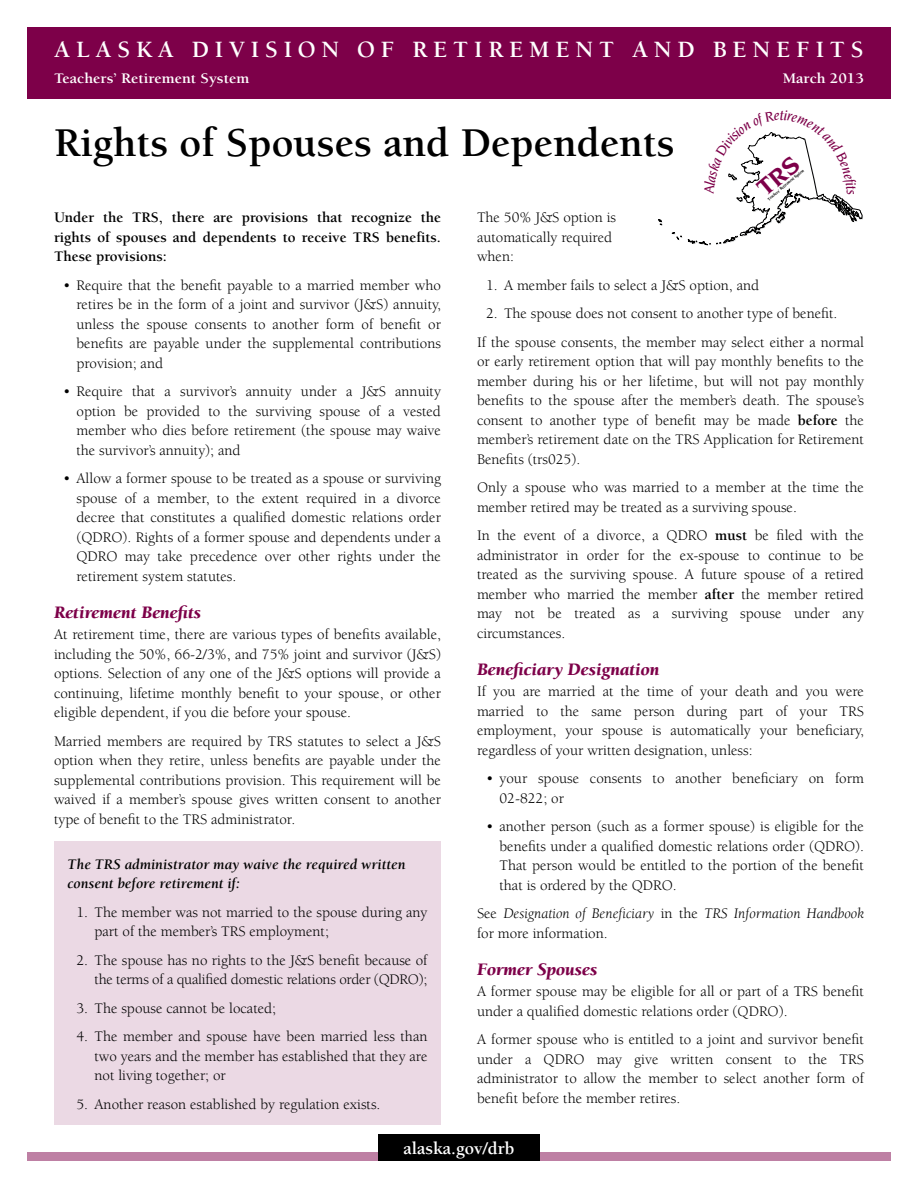
<style>
.page{position:relative;width:918px;height:1188px;background:#fff}
.page>*{position:absolute;margin:0;border:0;box-sizing:border-box;transform-origin:0 0}
.t1{font:700 42px "Berkeley Std";color:#000}
.t2{font:700 24px "Berkeley Std";letter-spacing:.24em;color:#fff}
.t3{font:italic 900 18px "Berkeley Std";color:#7d0049}
.t4{font:700 18px "Berkeley Std";color:#fff}
.t5{font:15px/19.5px "Berkeley Std";color:#000;text-align:justify}
.t6{font:700 15px/19.5px "Berkeley Std";color:#000;text-align:justify}
.t7{font:italic 15px/19.5px "Berkeley Std";color:#000}
.t8{font:italic 700 15px/19.5px "Berkeley Std";color:#000}
.t9{font:700 15px "Berkeley Std";color:#fff;scale:1.06 1}
.t10{font:italic 700 4.2px "Novarese";color:#000;scale:.9 1}
.s1{font-weight:700}
.s2{font-style:normal}
</style>
<div class="page">
<div style="left:27px;top:27px;width:864px;height:72px;background:#7d0049"></div>
<div style="left:27px;top:1152px;width:864px;height:9px;background:#be80a4"></div>
<div style="left:378px;top:1134px;width:162px;height:27px;background:#000"></div>
<svg style="left:658px;top:219px;width:5px;height:7px"></svg>
<div style="left:54px;top:842px;width:387px;height:283px;background:#ebd9e4"></div>
<svg style="left:672px;top:132px;width:191px;height:114px"></svg>
<h2 class="t2" style="left:54px;top:37px;width:811px">Ala ska Division of Retir ement a nd Benefits</h2>
<p class="t9" style="left:54px;top:70px;width:186px">Teachers’ Retirement System</p>
<p class="t9" style="left:783px;top:70px;width:78px">March 2013</p>
<h1 class="t1" style="left:54px;top:120px;width:622px">Rights of Spouses and Dependents</h1>
<p class="t10" style="left:767px;top:198px;width:53px;rotate:-40deg">Teachers’ Retirement System</p>
<p class="t6" style="left:54px;top:208px;width:389px">Under the TRS, there are provisions that recognize the rights of spouses and dependents to receive TRS benefits.<br>These provisions:</p>
<p class="t5" style="left:76px;top:275px;width:366px;text-indent:-14px">• Require that the benefit payable to a married member who retires be in the form of a joint and survivor (J&amp;S) annuity, unless the spouse consents to another form of benefit or benefits are payable under the supplemental contributions provision; and</p>
<p class="t5" style="left:76px;top:382px;width:366px;text-indent:-14px">• Require that a survivor’s annuity under a J&amp;S annuity option be provided to the surviving spouse of a vested member who dies before retirement (the spouse may waive the survivor’s annuity); and</p>
<p class="t5" style="left:76px;top:469px;width:366px;text-indent:-14px">• Allow a former spouse to be treated as a spouse or surviving spouse of a member, to the extent required in a divorce decree that constitutes a qualified domestic relations order (QDRO). Rights of a former spouse and dependents under a QDRO may take precedence over other rights under the retirement system statutes.</p>
<p class="t3" style="left:54px;top:603px;width:149px">Retirement Benefits</p>
<p class="t5" style="left:54px;top:625px;width:389px">At retirement time, there are various types of benefits available, including the 50%, 66-2/3%, and 75% joint and survivor (J&amp;S) options. Selection of any one of the J&amp;S options will provide a continuing, lifetime monthly benefit to your spouse, or other eligible dependent, if you die before your spouse.</p>
<p class="t5" style="left:54px;top:731px;width:389px">Married members are required by TRS statutes to select a J&amp;S option when they retire, unless benefits are payable under the supplemental contributions provision. This requirement will be waived if a member’s spouse gives written consent to another type of benefit to the TRS administrator.</p>
<p class="t8" style="left:68px;top:854px;width:340px">The TRS administrator may waive the required written consent before retirement if:</p>
<p class="t5" style="left:94px;top:902px;width:334px;text-indent:-18px">1. The member was not married to the spouse during any part of the member’s TRS employment;</p>
<p class="t5" style="left:76px;top:950px;width:353px;text-align:right">2. The spouse has no rights to the J&amp;S benefit because of the terms of a qualified domestic relations order (QDRO);</p>
<p class="t5" style="left:76px;top:998px;width:201px">3. The spouse cannot be located;</p>
<p class="t5" style="left:94px;top:1027px;width:334px;text-indent:-18px">4. The member and spouse have been married less than two years and the member has established that they are not living together; or</p>
<p class="t5" style="left:76px;top:1094px;width:306px">5. Another reason established by regulation exists.</p>
<p class="t5" style="left:477px;top:208px;width:141px;text-align:left">The 50% J&amp;S option is automatically required when:</p>
<p class="t5" style="left:486px;top:275px;width:275px">1. A member fails to select a J&amp;S option, and</p>
<p class="t5" style="left:477px;top:299px;width:388px;line-height:28.5px;text-indent:9px">2. The spouse does not consent to another type of benefit.<br>If the spouse consents, the member may select either a normal</p>
<p class="t5" style="left:477px;top:352px;width:389px">or early retirement option that will pay monthly benefits to the member during his or her lifetime, but will not pay monthly benefits to the spouse after the member’s death. The spouse’s consent to another type of benefit may be made <span class="s1">before</span> the member’s retirement date on the TRS Application for Retirement Benefits (trs025).</p>
<p class="t5" style="left:477px;top:478px;width:389px">Only a spouse who was married to a member at the time the member retired may be treated as a surviving spouse.</p>
<p class="t5" style="left:477px;top:526px;width:389px">In the event of a divorce, a QDRO <span class="s1">must</span> be filed with the administrator in order for the ex-spouse to continue to be treated as the surviving spouse. A future spouse of a retired member who married the member <span class="s1">after</span> the member retired may not be treated as a surviving spouse under any circumstances.</p>
<p class="t3" style="left:477px;top:660px;width:184px">Beneficiary Designation</p>
<p class="t5" style="left:477px;top:682px;width:389px">If you are married at the time of your death and you were married to the same person during part of your TRS employment, your spouse is automatically your beneficiary, regardless of your written designation, unless:</p>
<p class="t5" style="left:500px;top:769px;width:366px;text-indent:-14px">• your spouse consents to another beneficiary on form<br>02-822; or</p>
<p class="t5" style="left:500px;top:817px;width:366px;text-indent:-14px">• another person (such as a former spouse) is eligible for the benefits under a qualified domestic relations order (QDRO).<br>That person would be entitled to the portion of the benefit that is ordered by the QDRO.</p>
<p class="t7" style="left:477px;top:904px;width:388px"><span class="s2">See</span> Designation of Beneficiary <span class="s2">in the</span> TRS Information Handbook <span class="s2">for more information.</span></p>
<p class="t3" style="left:477px;top:960px;width:122px">Former Spouses</p>
<p class="t5" style="left:477px;top:982px;width:389px">A former spouse may be eligible for all or part of a TRS benefit under a qualified domestic relations order (QDRO).</p>
<p class="t5" style="left:477px;top:1030px;width:388px">A former spouse who is entitled to a joint and survivor benefit under a QDRO may give written consent to the TRS administrator to allow the member to select another form of benefit before the member retires.</p>
<p class="t4" style="left:404px;top:1139px;width:112px">alaska.gov/drb</p>
</div>
